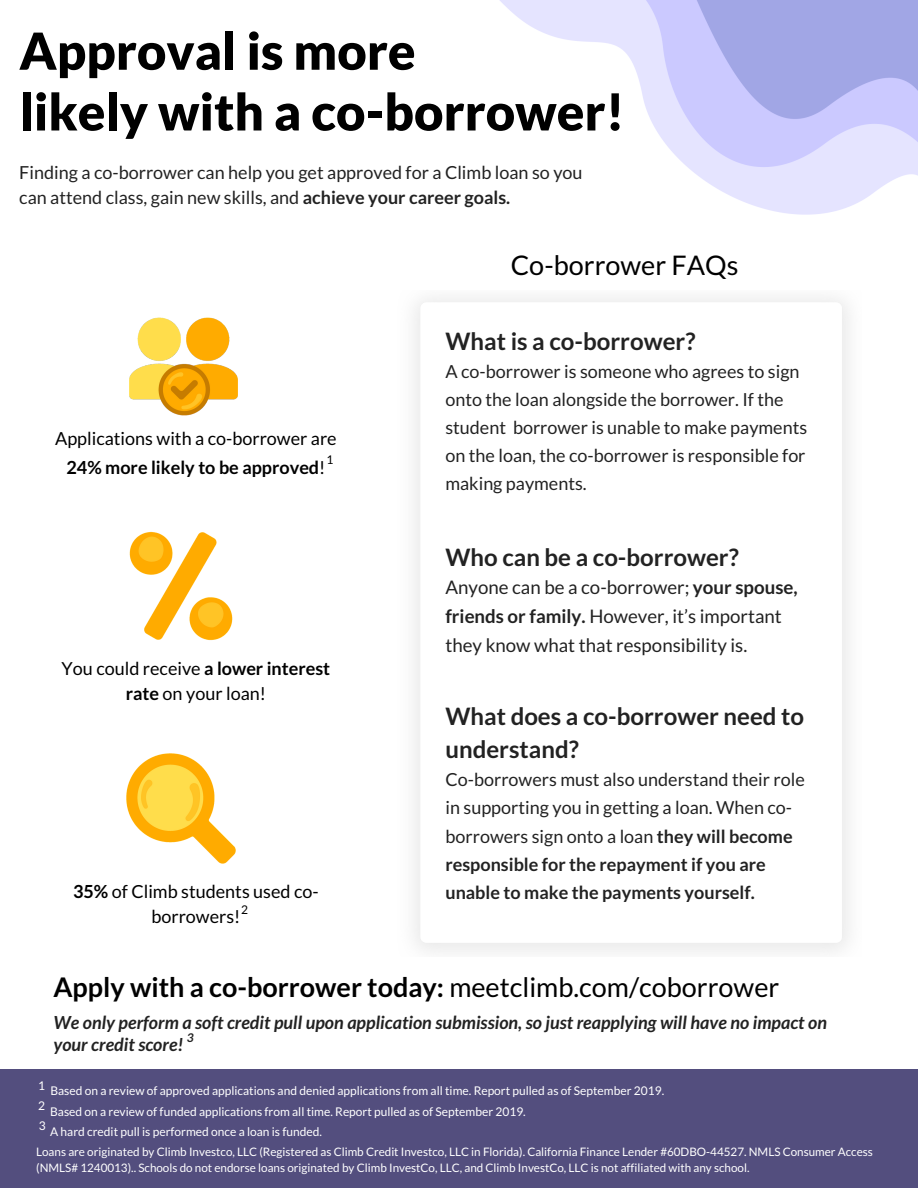
<style>
.page{position:relative;width:918px;height:1188px;background:#fff}
.page>*{position:absolute;margin:0;border:0;box-sizing:border-box;transform-origin:0 0}
.t1{font:900 51px/60.8px "Lato";color:#000}
.t2{font:700 27px "Lato";color:#000}
.t3{font:27px "Lato";color:#000}
.t4{font:700 24px/32.7px "Lato";color:#222}
.t5{font:18.75px/29.2px "Lato";color:#222}
.t6{font:18px/28px "Lato";color:#222}
.t7{font:18px/24.8px "Lato";color:#000;text-align:center}
.t8{font:italic 700 18px/21.3px "Lato";color:#222}
.t9{font:12px/21.1px "Lato";color:#fff}
.t10{font:12px "Lato";color:#000}
.t11{font:italic 700 12px "Lato";color:#222}
.t12{font:11.7px/15.8px "Lato";color:#fff}
.s1{font-weight:700}
.s2{font-weight:400}
</style>
<div class="page">
<div style="left:0;top:1070px;width:918px;height:118px;background:#534e7e"></div>
<img style="left:500px;top:0;width:418px;height:215px">
<img style="left:129px;top:317px;width:109px;height:99px">
<img style="left:129px;top:531px;width:104px;height:110px">
<img style="left:126px;top:753px;width:110px;height:111px">
<h1 class="t1" style="left:19px;top:20px;width:607px">Approval is more<br>likely with a co-borrower!</h1>
<p class="t6" style="left:19px;top:160px;width:565px;line-height:24.8px">Finding a co-borrower can help you get approved for a Climb loan so you can attend class, gain new skills, and <span class="s1">achieve your career goals.</span></p>
<h2 class="t3" style="left:511px;top:248px;width:229px">Co-borrower FAQs</h2>
<p class="t7" style="left:55px;top:424px;width:283px;line-height:29.1px">Applications with a co-borrower are<br><span class="s1">24% more likely to be approved</span>!</p>
<p class="t10" style="left:326px;top:452px;width:8px">1</p>
<p class="t7" style="left:62px;top:656px;width:270px">You could receive <span class="s1">a lower interest rate</span> on your loan!</p>
<p class="t7" style="left:73px;top:879px;width:247px"><span class="s1">35%</span> of Climb students used co&shy;borrowers!</p>
<p class="t10" style="left:241px;top:903px;width:8px">2</p>
<h3 class="t4" style="left:445px;top:324px;width:251px">What is a co-borrower?</h3>
<p class="t6" style="left:445px;top:357px;width:363px">A co-borrower is someone who agrees to sign onto the loan alongside the borrower. If the student borrower is unable to make payments on the loan, the co-borrower is responsible for making payments.</p>
<h3 class="t4" style="left:445px;top:540px;width:295px">Who can be a co-borrower?</h3>
<p class="t5" style="left:445px;top:572px;width:354px">Anyone can be a co-borrower; <span class="s1">your spouse, friends or family.</span> However, it’s important they know what that responsibility is.</p>
<h3 class="t4" style="left:445px;top:699px;width:360px">What does a co-borrower need to understand?</h3>
<p class="t6" style="left:445px;top:765px;width:361px">Co-borrowers must also understand their role in supporting you in getting a loan. When co&shy;borrowers sign onto a loan <span class="s1">they will become responsible for the repayment if you are unable to make the payments yourself.</span></p>
<h2 class="t2" style="left:53px;top:970px;width:727px">Apply with a co-borrower today: <span class="s2">meetclimb.com/coborrower</span></h2>
<p class="t8" style="left:53px;top:1012px;width:775px">We only perform a soft credit pull upon application submission, so just reapplying will have no impact on your credit score!</p>
<p class="t11" style="left:187px;top:1030px;width:8px">3</p>
<p class="t9" style="left:38px;top:1075px;width:8px">1</p>
<p class="t9" style="left:50px;top:1080px;width:616px">Based on a review of approved applications and denied applications from all time. Report pulled as of September 2019.<br>Based on a review of funded applications from all time. Report pulled as of September 2019.</p>
<p class="t9" style="left:50px;top:1121px;width:273px">A hard credit pull is performed once a loan is funded.</p>
<p class="t9" style="left:38px;top:1095px;width:8px">2</p>
<p class="t9" style="left:39px;top:1114px;width:8px">3</p>
<p class="t12" style="left:36px;top:1144px;width:838px">Loans are originated by Climb Investco, LLC (Registered as Climb Credit Investco, LLC in Florida). California Finance Lender #60DBO-44527. NMLS Consumer Access (NMLS# 1240013).. Schools do not endorse loans originated by Climb InvestCo, LLC, and Climb InvestCo, LLC is not affiliated with any school.</p>
</div>
